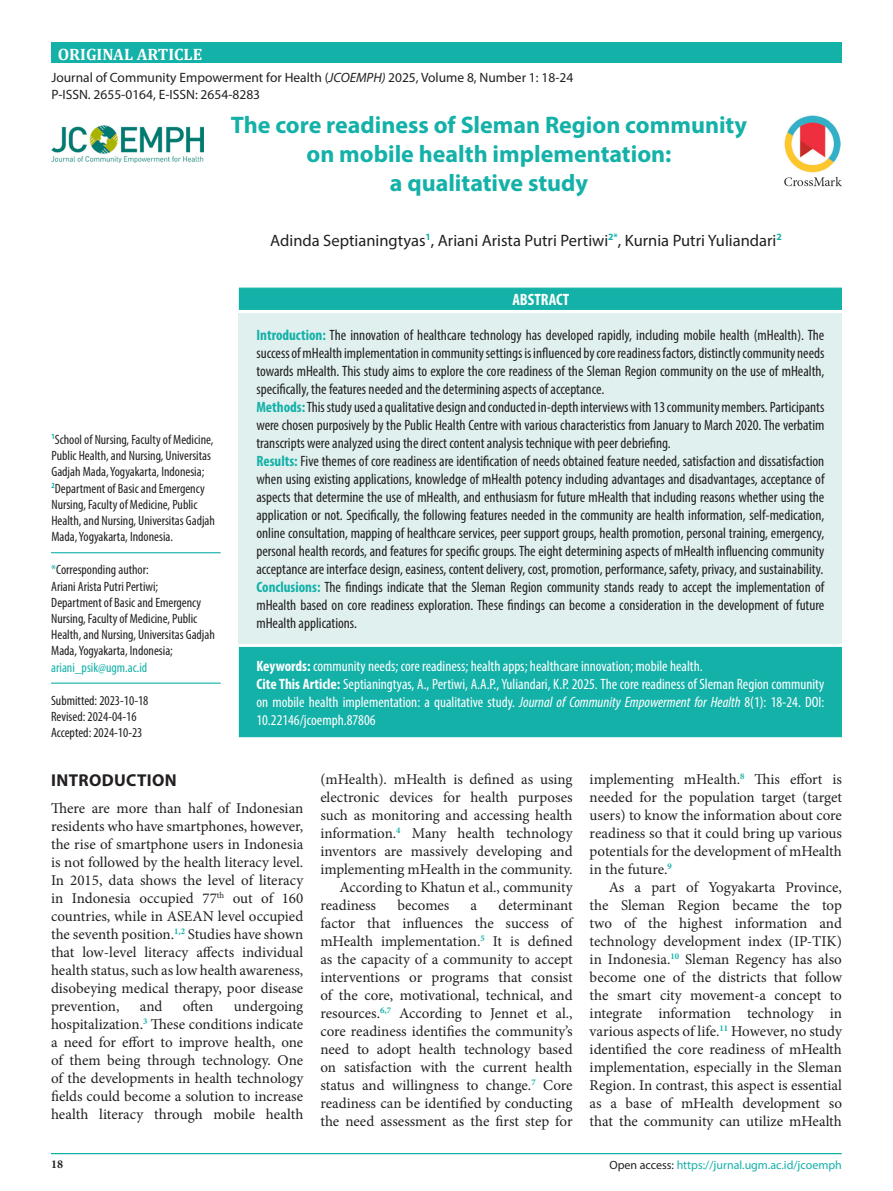
<style>
.page{position:relative;width:893px;height:1191px;background:#fff}
.page>*{position:absolute;margin:0;border:0;box-sizing:border-box;transform-origin:0 0}
.Judul_Naskah{font:700 24px/28.8px "Myriad Pro";color:#13b1a8;text-align:center}
.Judul{font:700 17.25px "Myriad Pro";letter-spacing:.02em;color:#231f20}
.Author{font:16.5px "Myriad Pro";color:#231f20}
.t1{font:700 16.5px "Cambria";color:#fff}
.Default{font:700 condensed 16.5px "Myriad Pro";color:#fff}
.t2{font:15px/18px "Minion Pro";color:#231f20;text-align:justify}
.Abstrak{font:condensed 15px/18px "Myriad Pro";color:#231f20;text-align:justify}
.Keywords{font:condensed 15px/18px "Myriad Pro";color:#fff;text-align:justify}
.Afiliasi{font:condensed 13.5px/16.2px "Myriad Pro";color:#231f20}
.t3{font:13.5px "Myriad Pro";color:#231f20}
.Afiliasi-2{font:condensed 13.5px "Myriad Pro";color:#13b1a8}
.t4{font:italic 12px "Myriad Pro";color:#231f20}
.judul{font:12px "Myriad Pro";color:#13b1a8}
.judul-2{font:700 12px "Minion Pro";color:#231f20}
.s1{font-style:italic}
.s2{color:#13b1a8}
.s3{font-weight:700;color:#13b1a8}
.s4{font-weight:700}
.s5{font-style:normal}
.s6{font-style:normal;color:#13b1a8}
.s7{color:#231f20}
</style>
<div class="page">
<div style="left:51px;top:43px;width:790px;height:20px;background:#13b1a8"></div>
<div style="left:239px;top:287px;width:603px;height:23px;background:#13b1a8;border:1px solid #13b1a8"></div>
<div style="left:239px;top:313px;width:603px;height:330px;background:#dff0ef"></div>
<div style="left:239px;top:647px;width:603px;height:90px;background:#13b1a8"></div>
<img style="left:784px;top:115px;width:58px;height:72px">
<hr style="left:51px;top:552px;width:170px;height:1px;background:#13b1a8">
<hr style="left:51px;top:682px;width:170px;height:1px;background:#13b1a8">
<hr style="left:51px;top:1153px;width:790px;height:1px;background:#13b1a8">
<img style="left:51px;top:125px;width:153px;height:38px">
<p class="t1" style="left:58px;top:43px;width:146px">ORIGINAL ARTICLE</p>
<p class="t3" style="left:51px;top:70px;width:523px">Journal of Community Empowerment for Health (<span class="s1">JCOEMPH)</span> 2025, Volume 8, Number 1: 18-24</p>
<p class="t3" style="left:51px;top:86px;width:210px">P-ISSN. 2655-0164, E-ISSN: 2654-8283</p>
<p class="Judul_Naskah" style="left:231px;top:110px;width:518px">The core readiness of Sleman Region community on mobile health implementation:</p>
<p class="Judul_Naskah" style="left:390px;top:168px;width:200px">a qualitative study</p>
<p class="Author" style="left:270px;top:230px;width:513px">Adinda Septianingtyas<sup>1</sup>, Ariani Arista Putri Pertiwi<sup>2*</sup>, Kurnia Putri Yuliandari<sup>2</sup></p>
<p class="Afiliasi" style="left:51px;top:431px;width:164px"><sup>1</sup>School of Nursing, Faculty of Medicine,<br>Public Health, and Nursing, Universitas<br>Gadjah Mada, Yogyakarta, Indonesia;</p>
<p class="Afiliasi" style="left:51px;top:480px;width:165px"><sup>2</sup>Department of Basic and Emergency Nursing, Faculty of Medicine, Public Health, and Nursing, Universitas Gadjah Mada, Yogyakarta, Indonesia.</p>
<p class="Afiliasi" style="left:51px;top:561px;width:99px"><span class="s2">*</span>Corresponding author:</p>
<p class="Afiliasi" style="left:51px;top:578px;width:109px">Ariani Arista Putri Pertiwi;</p>
<p class="Afiliasi" style="left:51px;top:594px;width:165px">Department of Basic and Emergency Nursing, Faculty of Medicine, Public Health, and Nursing, Universitas Gadjah Mada, Yogyakarta, Indonesia;</p>
<p class="Afiliasi-2" style="left:51px;top:659px;width:97px">ariani_psik@ugm.ac.id</p>
<p class="Afiliasi" style="left:51px;top:692px;width:99px">Submitted: 2023-10-18</p>
<p class="Afiliasi" style="left:51px;top:708px;width:87px">Revised: 2024-04-16</p>
<p class="Afiliasi" style="left:51px;top:724px;width:93px">Accepted: 2024-10-23</p>
<p class="Default" style="left:512px;top:289px;width:58px">ABSTRACT</p>
<p class="Abstrak" style="left:256px;top:326px;width:570px"><span class="s3">Introduction:</span> The innovation of healthcare technology has developed rapidly, including mobile health (mHealth). The success of mHealth implementation in community settings is influenced by core readiness factors, distinctly community needs towards mHealth. This study aims to explore the core readiness of the Sleman Region community on the use of mHealth, specifically, the features needed and the determining aspects of acceptance.</p>
<p class="Abstrak" style="left:256px;top:398px;width:569px"><span class="s3">Methods:</span> This study used a qualitative design and conducted in-depth interviews with 13 community members. Participants were chosen purposively by the Public Health Centre with various characteristics from January to March 2020. The verbatim transcripts were analyzed using the direct content analysis technique with peer debriefing.</p>
<p class="Abstrak" style="left:256px;top:452px;width:569px"><span class="s3">Results:</span> Five themes of core readiness are identification of needs obtained feature needed, satisfaction and dissatisfaction when using existing applications, knowledge of mHealth potency including advantages and disadvantages, acceptance of aspects that determine the use of mHealth, and enthusiasm for future mHealth that including reasons whether using the application or not. Specifically, the following features needed in the community are health information, self-medication, online consultation, mapping of healthcare services, peer support groups, health promotion, personal training, emergency, personal health records, and features for specific groups. The eight determining aspects of mHealth influencing community acceptance are interface design, easiness, content delivery, cost, promotion, performance, safety, privacy, and sustainability.</p>
<p class="Abstrak" style="left:256px;top:578px;width:569px"><span class="s3">Conclusions:</span> The findings indicate that the Sleman Region community stands ready to accept the implementation of mHealth based on core readiness exploration. These findings can become a consideration in the development of future mHealth applications.</p>
<p class="Keywords" style="left:256px;top:656px;width:448px"><span class="s4">Keywords:</span> community needs; core readiness; health apps; healthcare innovation; mobile health.</p>
<p class="Keywords" style="left:256px;top:674px;width:569px"><span class="s4">Cite This Article:</span> Septianingtyas, A., Pertiwi, A.A.P., Yuliandari, K.P. 2025. The core readiness of Sleman Region community on mobile health implementation: a qualitative study. <span class="s1">Journal of Community Empowerment for Health</span> 8(1): 18-24. DOI:<br>10.22146/jcoemph.87806</p>
<p class="Judul" style="left:51px;top:769px;width:127px">INTRODUCTION</p>
<p class="t2" style="left:51px;top:799px;width:254px">There are more than half of Indonesian residents who have smartphones, however, the rise of smartphone users in Indonesia is not followed by the health literacy level.<br>In 2015, data shows the level of literacy in Indonesia occupied 77<sup>th</sup> out of 160 countries, while in ASEAN level occupied the seventh position.<sup>1,2</sup> Studies have shown that low-level literacy affects individual health status, such as low health awareness, disobeying medical therapy, poor disease prevention,</p>
<p class="t2" style="left:51px;top:997px;width:254px;text-indent:183px">undergoing hospitalization.<sup>3</sup> These conditions indicate a need for effort to improve health, one of them being through technology. One of the developments in health technology fields could become a solution to increase health literacy through mobile health</p>
<p class="t2" style="left:140px;top:997px;width:24px">and</p>
<p class="t2" style="left:183px;top:997px;width:32px">often</p>
<p class="judul-2" style="left:51px;top:1155px;width:13px">18</p>
<p class="t2" style="left:320px;top:770px;width:254px">(mHealth). mHealth is defined as using electronic devices for health purposes such as monitoring and accessing health information.<sup>4</sup> Many health technology inventors are massively developing and implementing mHealth in the community.</p>
<p class="t2" style="left:320px;top:878px;width:254px;text-indent:19px">According to Khatun et al., community readiness</p>
<p class="t2" style="left:320px;top:896px;width:254px;text-indent:178px">determinant factor that influences the success of mHealth implementation.<sup>5</sup> It is defined as the capacity of a community to accept interventions or programs that consist of the core, motivational, technical, and resources.<sup>6,7</sup> According to Jennet et al., core readiness identifies the community’s need to adopt health technology based on satisfaction with the current health status and willingness to change.<sup>7</sup> Core readiness can be identified by conducting the need assessment as the first step for</p>
<p class="t2" style="left:397px;top:896px;width:54px">becomes</p>
<p class="t2" style="left:471px;top:896px;width:8px">a</p>
<p class="t2" style="left:590px;top:770px;width:254px">implementing mHealth.<sup>8</sup> This effort is needed for the population target (target users) to know the information about core readiness so that it could bring up various potentials for the development of mHealth in the future.<sup>9</sup></p>
<p class="t2" style="left:590px;top:878px;width:254px;text-indent:19px">As a part of Yogyakarta Province, the Sleman Region became the top two of the highest information and technology development index (IP-TIK) in Indonesia.<sup>10</sup> Sleman Regency has also become one of the districts that follow the smart city movement-a concept to integrate information technology in various aspects of life.<sup>11</sup> However, no study identified the core readiness of mHealth implementation, especially in the Sleman Region. In contrast, this aspect is essential as a base of mHealth development so that the community can utilize mHealth</p>
<p class="t4" style="left:372px;top:1157px;width:471px">Journal of Community Empowerment for Health 2025<span class="s5">; 8(1): 18-24 | doi:</span> <span class="s6">10.22146/jcoemph.87806</span></p>
<p class="judul" style="left:609px;top:1157px;width:234px"><span class="s7">Open access:</span> https://jurnal.ugm.ac.id/jcoemph</p>
</div>
